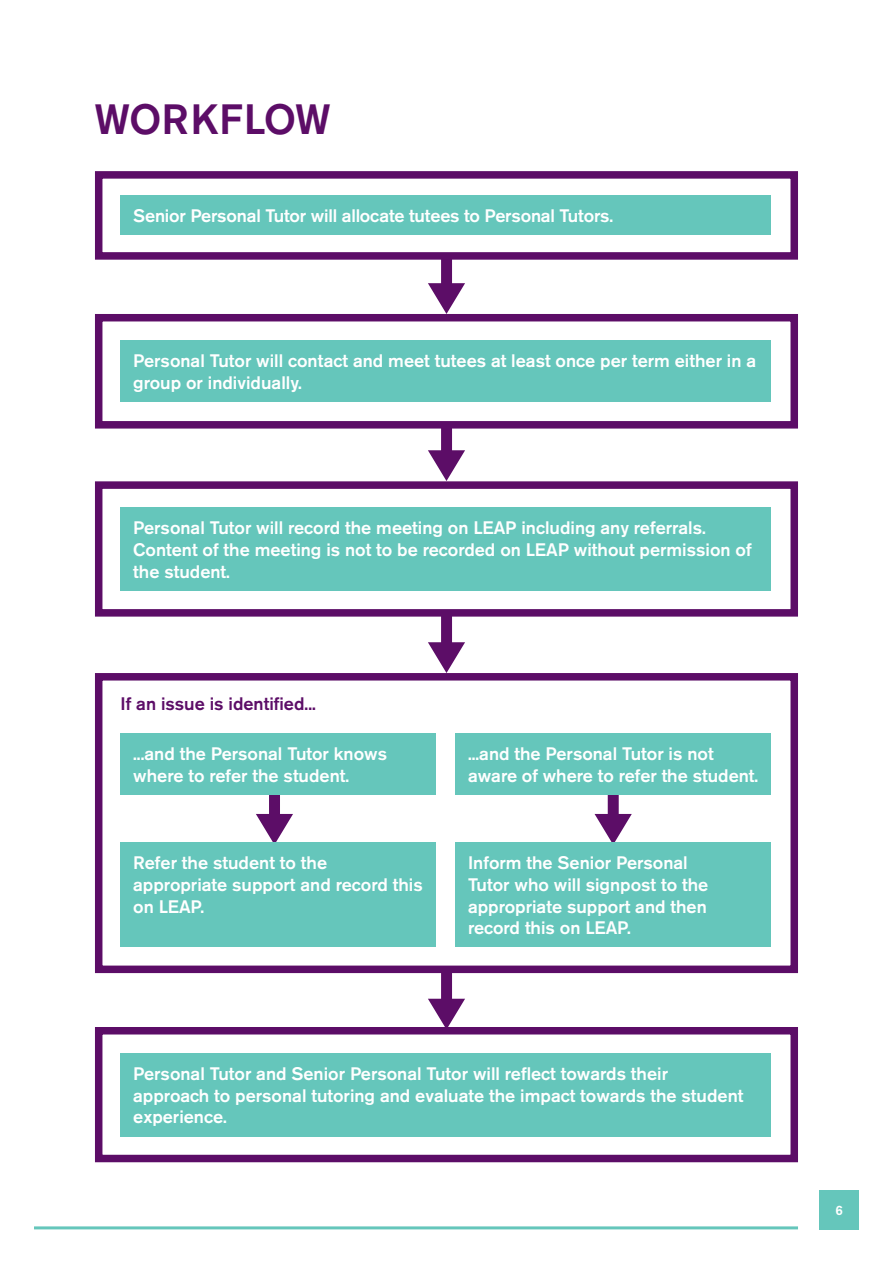
<style>
.page{position:relative;width:893px;height:1263px;background:#fff}
.page>*{position:absolute;margin:0;border:0;box-sizing:border-box;transform-origin:0 0}
.t1{font:500 42px "Akzidenz Grotesk BE";color:#5c0d67}
.t2{font:500 18px/21.6px "Akzidenz Grotesk BE";color:#fff}
.t3{font:500 18px "Akzidenz Grotesk BE";color:#5c0d67}
.t4{font:500 13.5px "Akzidenz Grotesk BE";color:#fff}
</style>
<div class="page">
<svg style="left:256px;top:795px;width:37px;height:47px"></svg>
<svg style="left:595px;top:795px;width:37px;height:47px"></svg>
<div style="left:95px;top:171px;width:703px;height:89px;border:8px solid #5c0d67"></div>
<div style="left:95px;top:314px;width:703px;height:115px;border:8px solid #5c0d67"></div>
<div style="left:95px;top:481px;width:703px;height:136px;border:8px solid #5c0d67"></div>
<div style="left:95px;top:1027px;width:703px;height:135px;border:8px solid #5c0d67"></div>
<div style="left:95px;top:673px;width:703px;height:300px;border:8px solid #5c0d67"></div>
<svg style="left:428px;top:255px;width:37px;height:59px"></svg>
<svg style="left:428px;top:422px;width:37px;height:59px"></svg>
<svg style="left:428px;top:971px;width:37px;height:58px"></svg>
<svg style="left:428px;top:614px;width:37px;height:59px"></svg>
<div style="left:120px;top:195px;width:651px;height:40px;background:#65c6bb"></div>
<div style="left:120px;top:340px;width:651px;height:61px;background:#65c6bb"></div>
<div style="left:120px;top:507px;width:651px;height:83px;background:#65c6bb"></div>
<div style="left:120px;top:1053px;width:651px;height:83px;background:#65c6bb"></div>
<div style="left:120px;top:733px;width:316px;height:62px;background:#65c6bb"></div>
<div style="left:455px;top:733px;width:316px;height:62px;background:#65c6bb"></div>
<div style="left:120px;top:842px;width:316px;height:105px;background:#65c6bb"></div>
<div style="left:455px;top:842px;width:316px;height:105px;background:#65c6bb"></div>
<hr style="left:34px;top:1226px;width:764px;height:3px;background:#65c6bb">
<div style="left:820px;top:1190px;width:39px;height:39px;background:#65c6bb"></div>
<h1 class="t1" style="left:95px;top:94px;width:237px">WORKFLOW</h1>
<p class="t2" style="left:133px;top:205px;width:481px">Senior Personal Tutor will allocate tutees to Personal Tutors.</p>
<p class="t2" style="left:133px;top:350px;width:624px">Personal Tutor will contact and meet tutees at least once per term either in a group or individually.</p>
<p class="t2" style="left:133px;top:517px;width:620px">Personal Tutor will record the meeting on LEAP including any referrals.<br>Content of the meeting is not to be recorded on LEAP without permission of the student.</p>
<p class="t3" style="left:120px;top:692px;width:197px">If an issue is identified...</p>
<p class="t2" style="left:133px;top:743px;width:255px">...and the Personal Tutor knows where to refer the student.</p>
<p class="t2" style="left:468px;top:743px;width:292px">...and the Personal Tutor is not aware of where to refer the student.</p>
<p class="t2" style="left:133px;top:852px;width:291px">Refer the student to the appropriate support and record this on LEAP.</p>
<p class="t2" style="left:468px;top:852px;width:242px">Inform the Senior Personal<br>Tutor who will signpost to the appropriate support and then record this on LEAP.</p>
<p class="t2" style="left:133px;top:1063px;width:612px">Personal Tutor and Senior Personal Tutor will reflect towards their approach to personal tutoring and evaluate the impact towards the student experience.</p>
<p class="t4" style="left:836px;top:1202px;width:9px">6</p>
</div>
